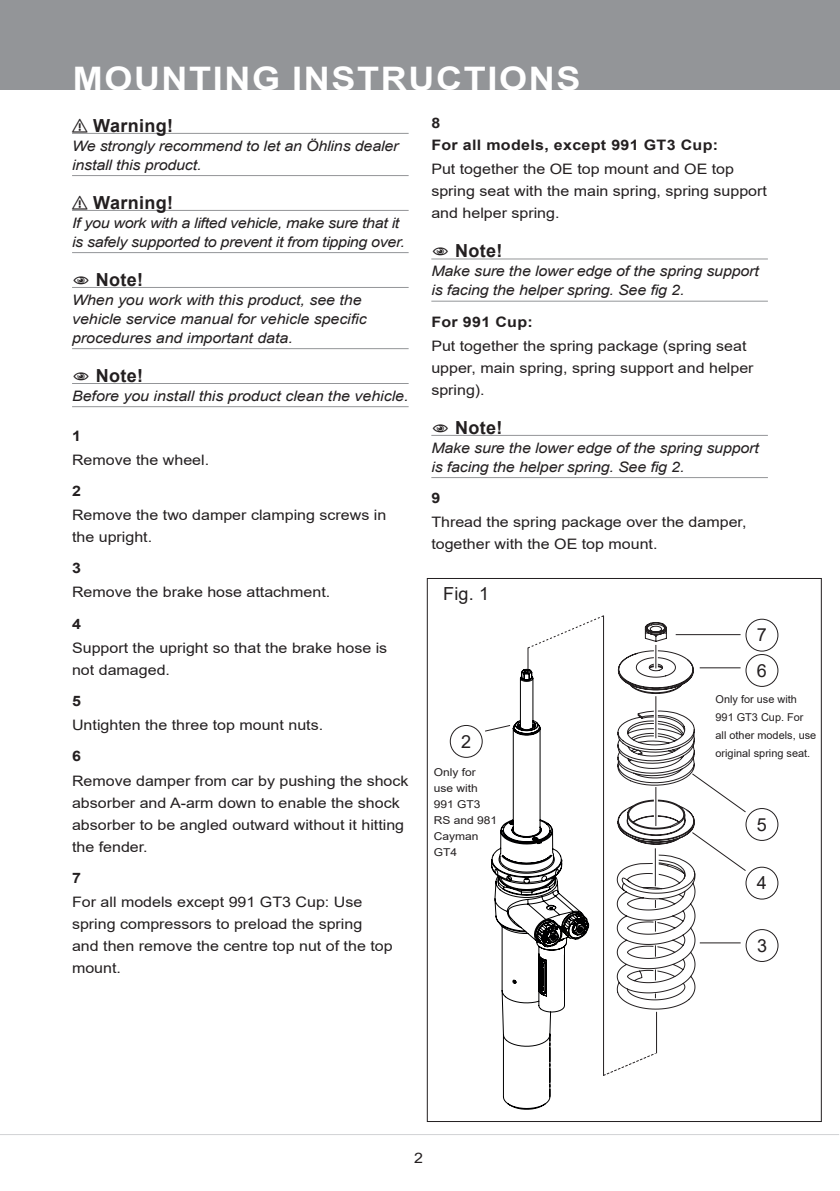
<style>
.page{position:relative;width:840px;height:1191px;background:#fff}
.page>*{position:absolute;margin:0;border:0;box-sizing:border-box;transform-origin:0 0}
._3_Header_Page_heade{font:700 32.4px "Arial";letter-spacing:.045em;color:#fff;scale:1.11 1}
.t1{font:700 18px "Arial";color:#231f20}
._10_Figure_no{font:18px "Arial";color:#231f20}
._6_Body_type{font:14.4px/22px "Arial";color:#231f20;scale:1.11 1}
._9_Body_Type_Italic{font:italic 14.4px/19px "Arial";letter-spacing:-.01em;color:#231f20;scale:1.11 1}
._7_Body_type_StepNo{font:700 14.4px "Arial";letter-spacing:.02em;color:#231f20;scale:1.11 1}
._11_Figure_Text{font:10.8px/18px "Arial";color:#231f20}
._11_Figure_Text-2{font:10.8px/16px "Arial";color:#231f20;scale:1.11 1}
</style>
<div class="page">
<div style="left:0;top:0;width:839px;height:90px;background:#939598"></div>
<hr style="left:0;top:1134px;width:838px;height:1px;background:#d1d2d4">
<hr style="left:72px;top:133px;width:336px;height:1px;background:#939598">
<hr style="left:72px;top:175px;width:336px;height:1px;background:#939598">
<hr style="left:72px;top:210px;width:336px;height:1px;background:#939598">
<hr style="left:72px;top:252px;width:336px;height:1px;background:#939598">
<hr style="left:72px;top:287px;width:336px;height:1px;background:#939598">
<hr style="left:72px;top:348px;width:336px;height:1px;background:#939598">
<hr style="left:72px;top:383px;width:336px;height:1px;background:#939598">
<hr style="left:72px;top:406px;width:336px;height:1px;background:#939598">
<hr style="left:431px;top:259px;width:336px;height:1px;background:#939598">
<hr style="left:431px;top:301px;width:336px;height:1px;background:#939598">
<hr style="left:431px;top:435px;width:336px;height:1px;background:#939598">
<hr style="left:431px;top:477px;width:336px;height:1px;background:#939598">
<hr style="left:675px;top:634px;width:65px;height:1px;background:#231f20">
<hr style="left:699px;top:667px;width:41px;height:1px;background:#231f20">
<svg style="left:485px;top:729px;width:6px;height:3px"></svg>
<hr style="left:602px;top:616px;width:1px;height:459px;background:#231f20">
<svg style="left:602px;top:1052px;width:54px;height:24px"></svg>
<svg style="left:526px;top:615px;width:78px;height:54px"></svg>
<svg style="left:654px;top:1011px;width:4px;height:42px"></svg>
<hr style="left:655px;top:1011px;width:1px;height:42px;background:#231f20">
<svg style="left:491px;top:669px;width:98px;height:440px"></svg>
<svg style="left:656px;top:696px;width:1px;height:12px"></svg>
<hr style="left:655px;top:696px;width:1px;height:42px;background:#231f20">
<svg style="left:617px;top:622px;width:76px;height:72px"></svg>
<div style="left:745px;top:618px;width:33px;height:33px;border:1px solid #231f20;border-radius:50%"></div>
<div style="left:745px;top:654px;width:33px;height:33px;border:1px solid #231f20;border-radius:50%"></div>
<div style="left:745px;top:866px;width:33px;height:33px;border:1px solid #231f20;border-radius:50%"></div>
<div style="left:449px;top:725px;width:33px;height:33px;border:1px solid #231f20;border-radius:50%"></div>
<svg style="left:616px;top:708px;width:130px;height:301px"></svg>
<div style="left:745px;top:808px;width:33px;height:33px;border:1px solid #231f20;border-radius:50%"></div>
<hr style="left:699px;top:942px;width:41px;height:1px;background:#231f20">
<div style="left:745px;top:929px;width:33px;height:33px;border:1px solid #231f20;border-radius:50%"></div>
<p class="_3_Header_Page_heade" style="left:73px;top:56px;width:458px">MOUNTING INSTRUCTIONS</p>
<p class="t1" style="left:72px;top:113px;width:47px">⚠ WARNING!</p>
<p class="_9_Body_Type_Italic" style="left:72px;top:136px;width:295px">We strongly recommend to let an Öhlins dealer install this product.</p>
<p class="t1" style="left:72px;top:190px;width:47px">⚠ WARNING!</p>
<p class="_9_Body_Type_Italic" style="left:72px;top:213px;width:301px">If you work with a lifted vehicle, make sure that it is safely supported to prevent it from tipping over.</p>
<p class="t1" style="left:109px;top:267px;width:36px">NOT E!</p>
<p class="_9_Body_Type_Italic" style="left:72px;top:290px;width:267px">When you work with this product, see the vehicle service manual for vehicle specific procedures and important data.</p>
<p class="t1" style="left:109px;top:363px;width:36px">NOT E!</p>
<p class="_9_Body_Type_Italic" style="left:72px;top:386px;width:304px">Before you install this product clean the vehicle.</p>
<p class="_7_Body_type_StepNo" style="left:431px;top:113px;width:10px">8</p>
<p class="_7_Body_type_StepNo" style="left:431px;top:135px;width:260px">FOR ALL MODELS, EXCEPT 991 GT3 CUP:</p>
<p class="_6_Body_type" style="left:431px;top:158px;width:274px">Put together the OE top mount and OE top</p>
<p class="_6_Body_type" style="left:431px;top:180px;width:304px">spring seat with the main spring, spring support and helper spring.</p>
<p class="t1" style="left:468px;top:238px;width:36px">NOT E!</p>
<p class="_9_Body_Type_Italic" style="left:431px;top:262px;width:296px">Make sure the lower edge of the spring support is facing the helper spring. See fig 2.</p>
<p class="_7_Body_type_StepNo" style="left:431px;top:311px;width:93px">FOR 991 CUP:</p>
<p class="_6_Body_type" style="left:431px;top:334px;width:292px">Put together the spring package (spring seat upper, main spring, spring support and helper spring).</p>
<p class="t1" style="left:468px;top:414px;width:36px">NOT E!</p>
<p class="_9_Body_Type_Italic" style="left:431px;top:438px;width:296px">Make sure the lower edge of the spring support is facing the helper spring. See fig 2.</p>
<p class="_7_Body_type_StepNo" style="left:431px;top:488px;width:10px">9</p>
<p class="_6_Body_type" style="left:431px;top:511px;width:285px">Thread the spring package over the damper, together with the OE top mount.</p>
<p class="_7_Body_type_StepNo" style="left:72px;top:425px;width:10px">1</p>
<p class="_6_Body_type" style="left:72px;top:448px;width:125px">Remove the wheel.</p>
<p class="_7_Body_type_StepNo" style="left:72px;top:481px;width:10px">2</p>
<p class="_6_Body_type" style="left:72px;top:504px;width:284px">Remove the two damper clamping screws in the upright.</p>
<p class="_7_Body_type_StepNo" style="left:72px;top:558px;width:10px">3</p>
<p class="_6_Body_type" style="left:72px;top:581px;width:234px">Remove the brake hose attachment.</p>
<p class="_7_Body_type_StepNo" style="left:72px;top:613px;width:10px">4</p>
<p class="_6_Body_type" style="left:72px;top:636px;width:285px">Support the upright so that the brake hose is not damaged.</p>
<p class="_7_Body_type_StepNo" style="left:72px;top:691px;width:10px">5</p>
<p class="_6_Body_type" style="left:72px;top:714px;width:227px">Untighten the three top mount nuts.</p>
<p class="_7_Body_type_StepNo" style="left:72px;top:746px;width:10px">6</p>
<p class="_6_Body_type" style="left:72px;top:769px;width:304px">Remove damper from car by pushing the shock absorber and A-arm down to enable the shock absorber to be angled outward without it hitting the fender.</p>
<p class="_7_Body_type_StepNo" style="left:72px;top:867px;width:10px">7</p>
<p class="_6_Body_type" style="left:72px;top:890px;width:290px">For all models except 991 GT3 Cup: Use spring compressors to preload the spring<br>and then remove the centre top nut of the top mount.</p>
<p class="_10_Figure_no" style="left:443px;top:581px;width:47px">Fig. 1</p>
<p class="_10_Figure_no" style="left:756px;top:622px;width:12px">7</p>
<p class="_10_Figure_no" style="left:756px;top:658px;width:12px">6</p>
<p class="_11_Figure_Text" style="left:715px;top:689px;width:102px">Only for use with<br>991 GT3 Cup. For all other models, use original spring seat.</p>
<p class="_10_Figure_no" style="left:461px;top:729px;width:12px">2</p>
<p class="_11_Figure_Text-2" style="left:433px;top:764px;width:59px">Only for use with<br>991 GT3<br>RS and 981<br>Cayman<br>GT4</p>
<p class="_10_Figure_no" style="left:756px;top:812px;width:12px">5</p>
<p class="_10_Figure_no" style="left:756px;top:870px;width:12px">4</p>
<p class="_10_Figure_no" style="left:756px;top:933px;width:12px">3</p>
<p class="_6_Body_type" style="left:414px;top:1146px;width:10px">2</p>
</div>
